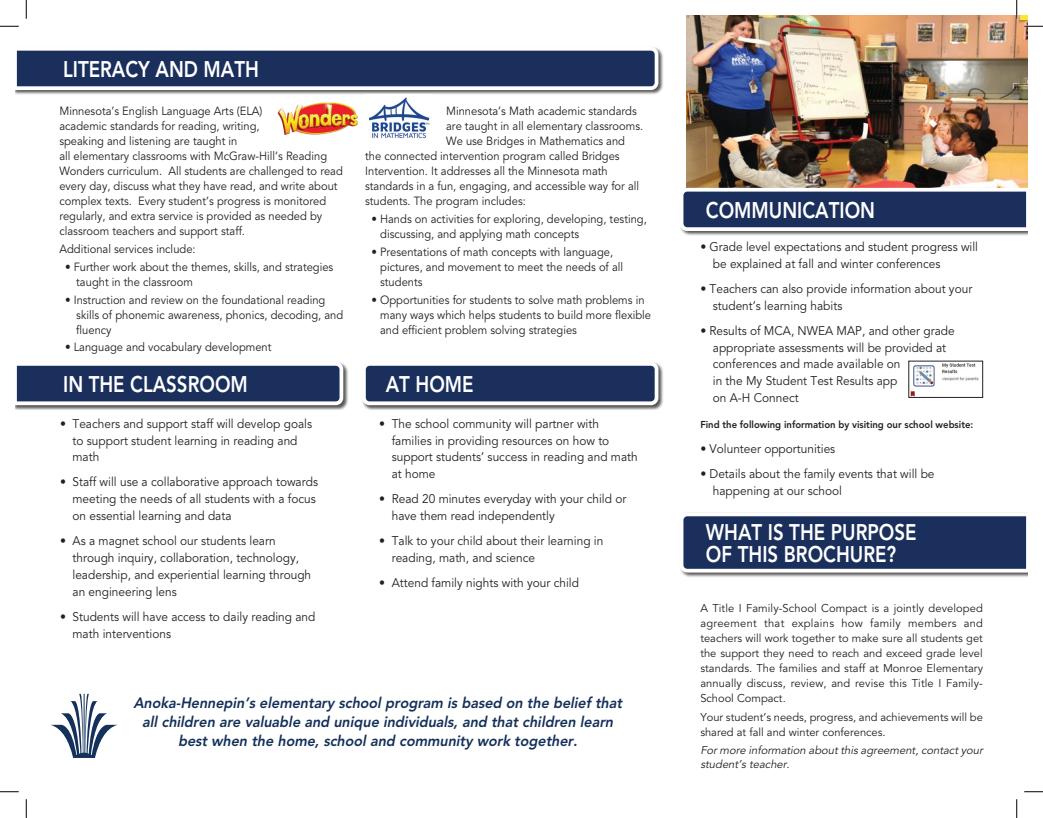
<style>
.page{position:relative;width:1043px;height:818px;background:#fff}
.page>*{position:absolute;margin:0;border:0;box-sizing:border-box;transform-origin:0 0}
.t1{font:800 22.5px/22.5px "Avenir LT Pro";color:#fff;scale:.83 1}
.t2{font:italic 800 15px/18.8px "Avenir LT Pro";color:#143059;text-align:center;scale:.95 1}
.t3{font:12.5px/16.9px "Avenir LT Pro";color:#231f20;scale:.95 1}
.t4{font:11.88px/15px "Avenir LT Pro";color:#231f20;scale:.94 1}
.t5{font:11.25px/15px "Avenir LT Pro";color:#231f20;text-align:justify}
.t6{font:italic 11.25px/13.8px "Avenir LT Pro";color:#231f20}
.t7{font:800 10px "Avenir LT Pro";color:#231f20;scale:.95 1}
</style>
<div class="page">
<div style="left:15px;top:47px;width:648px;height:48px;background:#231f20;opacity:.75"></div>
<svg style="left:15px;top:47px;width:645px;height:45px;background:#455578"></svg>
<div style="left:15px;top:361px;width:333px;height:49px;background:#231f20;opacity:.75"></div>
<svg style="left:15px;top:361px;width:330px;height:46px"></svg>
<div style="left:362px;top:361px;width:301px;height:49px;background:#231f20;opacity:.75"></div>
<div style="left:364px;top:364px;width:292px;height:39px;background:#1a2f5b;border-radius:6px"></div>
<div style="left:362px;top:362px;width:296px;height:43px;border:4px solid #fff;border-radius:6px"></div>
<img style="left:369px;top:97px;width:61px;height:42px">
<img style="left:277px;top:102px;width:81px;height:33px">
<svg style="left:51px;top:693px;width:66px;height:64px"></svg>
<img style="left:686px;top:15px;width:342px;height:171px">
<div style="left:679px;top:187px;width:349px;height:49px;background:#231f20;opacity:.75"></div>
<svg style="left:679px;top:186px;width:349px;height:47px;background:#4b5979"></svg>
<div style="left:679px;top:512px;width:349px;height:66px;background:#231f20;opacity:.75"></div>
<svg style="left:679px;top:512px;width:349px;height:62px;background:#3c4e72"></svg>
<img style="left:910px;top:363px;width:69px;height:32px">
<svg style="left:0;top:25px;width:19px;height:2px"></svg>
<svg style="left:1024px;top:25px;width:18px;height:2px"></svg>
<svg style="left:0;top:791px;width:19px;height:1px"></svg>
<svg style="left:1024px;top:791px;width:18px;height:1px"></svg>
<svg style="left:25px;top:0;width:2px;height:19px"></svg>
<svg style="left:25px;top:799px;width:2px;height:19px"></svg>
<svg style="left:1015px;top:0;width:2px;height:19px"></svg>
<svg style="left:1016px;top:799px;width:1px;height:19px"></svg>
<h1 class="t1" style="left:63px;top:58px;width:237px">LITERACY AND MATH</h1>
<p class="t4" style="left:59px;top:104px;width:303px">Minnesota’s English Language Arts (ELA)<br>academic standards for reading, writing,<br>speaking and listening are taught in<br>all elementary classrooms with McGraw-Hill’s Reading Wonders curriculum. All students are challenged to read every day, discuss what they have read, and write about complex texts. Every student’s progress is monitored regularly, and extra service is provided as needed by classroom teachers and support staff.</p>
<p class="t4" style="left:59px;top:242px;width:146px">Additional services include:</p>
<p class="t4" style="left:76px;top:259px;width:275px;text-indent:-11px">• Further work about the themes, skills, and strategies taught in the classroom</p>
<p class="t4" style="left:76px;top:292px;width:285px;text-indent:-11px">• Instruction and review on the foundational reading skills of phonemic awareness, phonics, decoding, and fluency</p>
<p class="t4" style="left:65px;top:340px;width:221px">• Language and vocabulary development</p>
<p class="t4" style="left:446px;top:104px;width:204px">Minnesota’s Math academic standards</p>
<p class="t4" style="left:446px;top:119px;width:211px">are taught in all elementary classrooms.</p>
<p class="t4" style="left:446px;top:134px;width:192px">We use Bridges in Mathematics and</p>
<p class="t4" style="left:365px;top:149px;width:272px">the connected intervention program called Bridges</p>
<p class="t4" style="left:365px;top:164px;width:260px">Intervention. It addresses all the Minnesota math</p>
<p class="t4" style="left:365px;top:179px;width:293px">standards in a fun, engaging, and accessible way for all</p>
<p class="t4" style="left:365px;top:194px;width:172px">students. The program includes:</p>
<p class="t4" style="left:380px;top:212px;width:285px;text-indent:-9px">• Hands on activities for exploring, developing, testing, discussing, and applying math concepts</p>
<p class="t4" style="left:380px;top:244px;width:260px;text-indent:-9px">• Presentations of math concepts with language, pictures, and movement to meet the needs of all students</p>
<p class="t4" style="left:380px;top:292px;width:290px;text-indent:-9px">• Opportunities for students to solve math problems in many ways which helps students to build more flexible and efficient problem solving strategies</p>
<h1 class="t1" style="left:63px;top:373px;width:224px">IN THE CLASSROOM</h1>
<h1 class="t1" style="left:386px;top:373px;width:107px">AT HOME</h1>
<p class="t3" style="left:73px;top:415px;width:254px;text-indent:-13px">• Teachers and support staff will develop goals to support student learning in reading and math</p>
<p class="t3" style="left:73px;top:474px;width:260px;text-indent:-13px">• Staff will use a collaborative approach towards meeting the needs of all students with a focus on essential learning and data</p>
<p class="t3" style="left:73px;top:532px;width:253px;text-indent:-13px">• As a magnet school our students learn through inquiry, collaboration, technology, leadership, and experiential learning through an engineering lens</p>
<p class="t3" style="left:73px;top:608px;width:257px;text-indent:-13px">• Students will have access to daily reading and math interventions</p>
<p class="t3" style="left:392px;top:415px;width:260px;text-indent:-13px">• The school community will partner with families in providing resources on how to support students’ success in reading and math at home</p>
<p class="t3" style="left:392px;top:490px;width:248px;text-indent:-13px">• Read 20 minutes everyday with your child or have them read independently</p>
<p class="t3" style="left:392px;top:532px;width:224px;text-indent:-13px">• Talk to your child about their learning in reading, math, and science</p>
<p class="t3" style="left:379px;top:574px;width:212px">• Attend family nights with your child</p>
<p class="t2" style="left:133px;top:693px;width:519px">Anoka-Hennepin’s elementary school program is based on the belief that all children are valuable and unique individuals, and that children learn best when the home, school and community work together.</p>
<h1 class="t1" style="left:706px;top:199px;width:205px">COMMUNICATION</h1>
<p class="t3" style="left:713px;top:238px;width:281px;text-indent:-13px">• Grade level expectations and student progress will be explained at fall and winter conferences</p>
<p class="t3" style="left:713px;top:280px;width:274px;text-indent:-13px">• Teachers can also provide information about your student’s learning habits</p>
<p class="t3" style="left:713px;top:322px;width:256px;text-indent:-13px">• Results of MCA, NWEA MAP, and other grade appropriate assessments will be provided at conferences and made available on<br>in the My Student Test Results app<br>on A-H Connect</p>
<p class="t7" style="left:700px;top:419px;width:289px">Find the following information by visiting our school website:</p>
<p class="t3" style="left:700px;top:441px;width:144px">• Volunteer opportunities</p>
<p class="t3" style="left:713px;top:466px;width:235px;text-indent:-13px">• Details about the family events that will be happening at our school</p>
<h1 class="t1" style="left:706px;top:521px;width:255px">WHAT IS THE PURPOSE<br>OF THIS BROCHURE?</h1>
<p class="t5" style="left:700px;top:600px;width:284px">A Title I Family-School Compact is a jointly developed agreement that explains how family members and teachers will work together to make sure all students get the support they need to reach and exceed grade level standards. The families and staff at Monroe Elementary annually discuss, review, and revise this Title I Family-School Compact.</p>
<p class="t5" style="left:700px;top:710px;width:284px">Your student’s needs, progress, and achievements will be shared at fall and winter conferences.</p>
<p class="t6" style="left:700px;top:743px;width:286px">Formore information aboutthis agreement,contactyour student’s teacher.</p>
</div>
